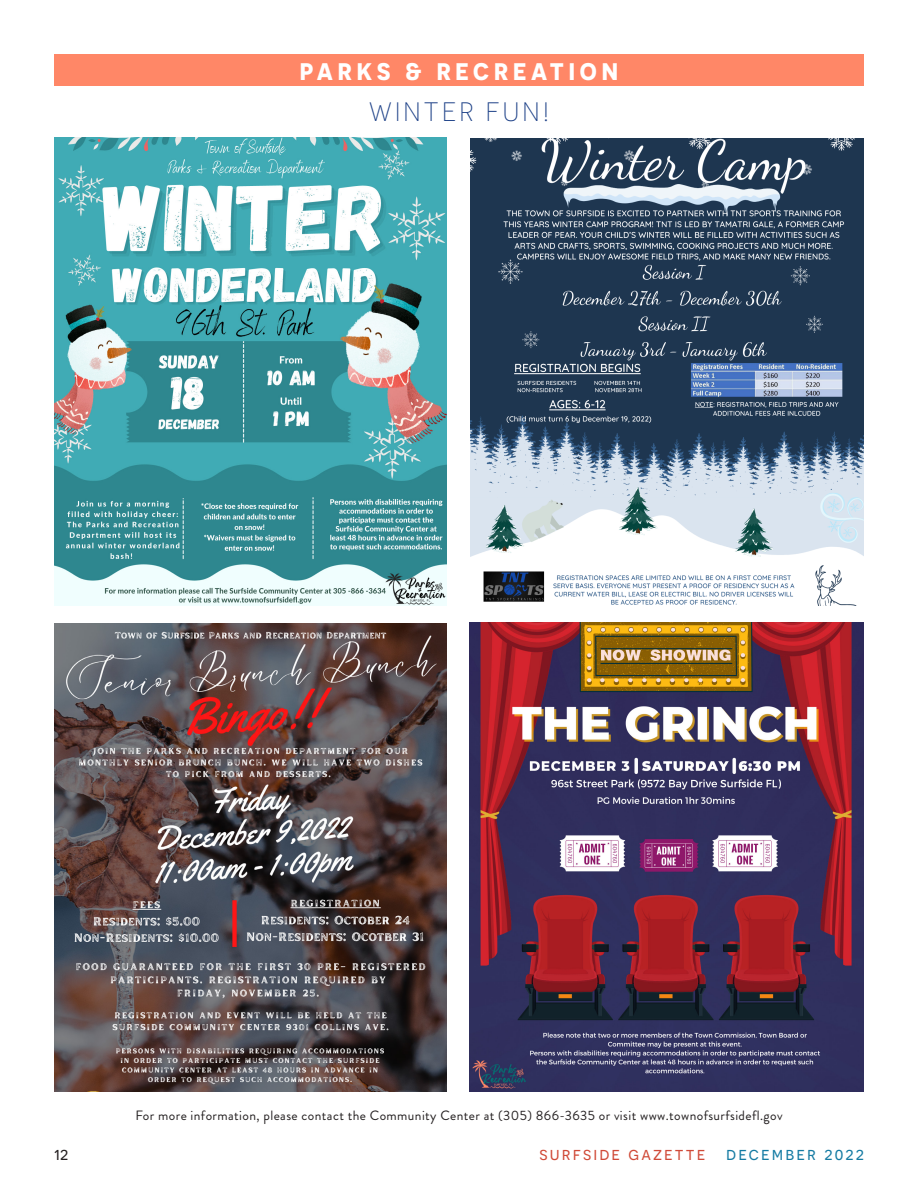
<style>
.page{position:relative;width:918px;height:1188px;background:#fff}
.page>*{position:absolute;margin:0;border:0;box-sizing:border-box;transform-origin:0 0}
.t1{font:300 26.7px "Novecentosans";letter-spacing:.12em;color:#1c4087}
.t2{font:700 24px "Novecentosans";letter-spacing:.2em;color:#fff}
.t3{font:18px "Novecentosans";letter-spacing:.12em;color:#d04a38}
.t4{font:18px "Novecentosans";color:#231f20}
.t5{font:13.5px "Brandon Grotesque";letter-spacing:.03em;color:#231f20}
.s1{color:#157ba3}
</style>
<div class="page">
<img style="left:54px;top:137px;width:393px;height:469px">
<img style="left:54px;top:623px;width:393px;height:469px">
<img style="left:470px;top:623px;width:394px;height:469px">
<img style="left:471px;top:138px;width:393px;height:468px">
<div style="left:54px;top:54px;width:810px;height:32px;background:#ff8767"></div>
<p class="t2" style="left:300px;top:56px;width:320px">PARKS &amp; RECREATION</p>
<p class="t1" style="left:369px;top:96px;width:181px">WINTER FUN!</p>
<p class="t5" style="left:135px;top:1106px;width:649px">For more information, please contact the Community Center at (305) 866-3635 or visit www.townofsurfsidefl.gov</p>
<p class="t4" style="left:54px;top:1143px;width:16px">12</p>
<p class="t3" style="left:540px;top:1143px;width:326px">surfside gazette <span class="s1">december 2022</span></p>
</div>
